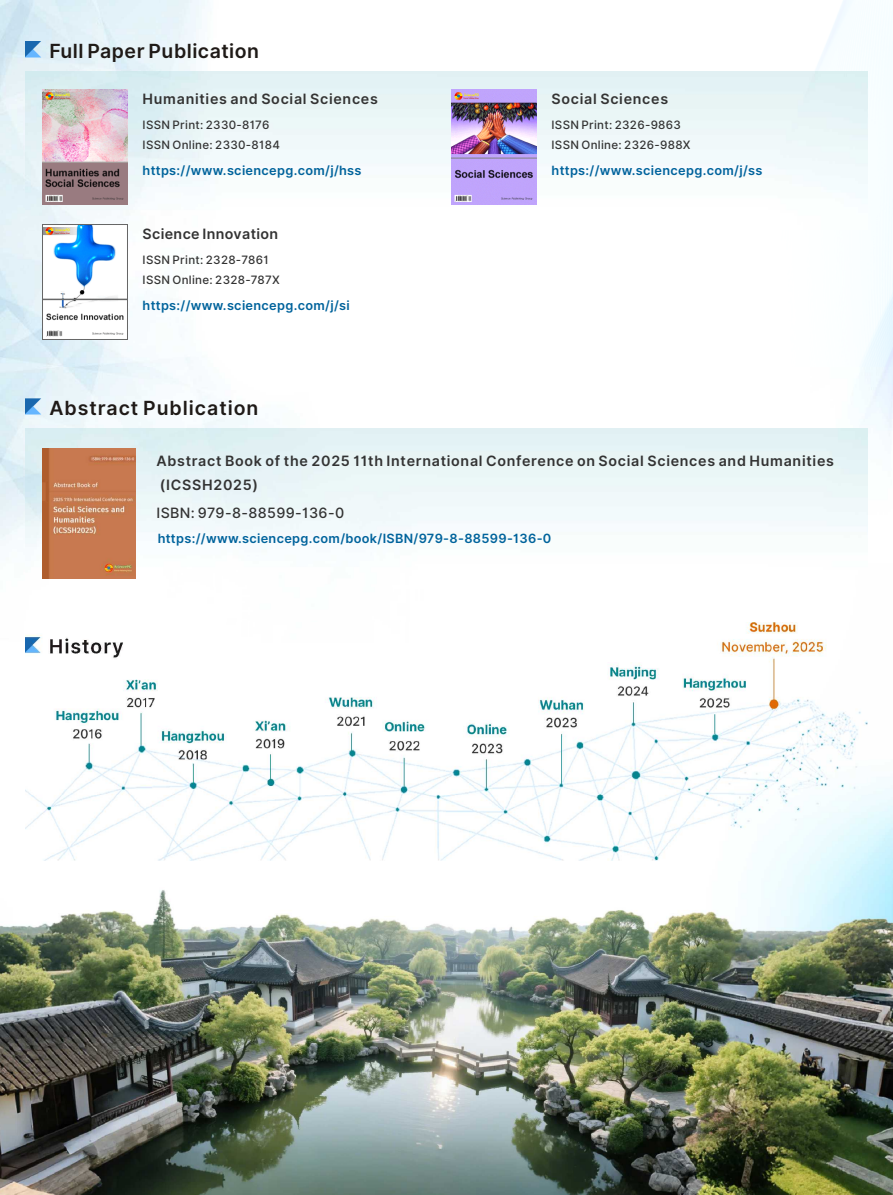
<style>
.page{position:relative;width:893px;height:1195px;background:#fff}
.page>*{position:absolute;margin:0;border:0;box-sizing:border-box;transform-origin:0 0}
.t1{font:19.5px "Inter";letter-spacing:.03em;color:#1f1a17}
.t2{font:19.5px "Inter";letter-spacing:.05em;color:#1f1a17}
.t3{font:14.25px/23.7px "Inter";letter-spacing:.05em;color:#333}
.t4{font:14.25px "Inter";letter-spacing:.025em;color:#333}
.t5{font:12.75px "Inter";letter-spacing:.025em;color:#00639c}
.t6{font:11.55px/20px "Inter";letter-spacing:.025em;color:#333}
</style>
<div class="page">
<img style="left:0;top:0;width:208px;height:368px">
<img style="left:0;top:368px;width:893px;height:445px">
<img style="left:26px;top:42px;width:15px;height:15px">
<img style="left:26px;top:71px;width:841px;height:158px">
<img style="left:26px;top:399px;width:15px;height:15px">
<img style="left:26px;top:428px;width:841px;height:158px">
<img style="left:42px;top:225px;width:85px;height:115px">
<img style="left:42px;top:90px;width:85px;height:115px">
<img style="left:451px;top:90px;width:85px;height:115px">
<img style="left:42px;top:448px;width:94px;height:131px">
<img style="left:0;top:813px;width:893px;height:382px">
<img style="left:26px;top:623px;width:841px;height:238px">
<h1 class="t1" style="left:49px;top:39px;width:211px">Full Paper Publication</h1>
<p class="t3" style="left:143px;top:87px;width:237px">Humanities and Social Sciences</p>
<p class="t6" style="left:143px;top:114px;width:139px">ISSN Print: 2330-8176<br>ISSN Online: 2330-8184</p>
<p class="t5" style="left:143px;top:162px;width:221px">https://www.sciencepg.com/j/hss</p>
<p class="t4" style="left:143px;top:226px;width:137px">Science Innovation</p>
<p class="t6" style="left:143px;top:249px;width:139px">ISSN Print: 2328-7861<br>ISSN Online: 2328-787X</p>
<p class="t5" style="left:143px;top:297px;width:209px">https://www.sciencepg.com/j/si</p>
<h1 class="t2" style="left:49px;top:396px;width:211px">Abstract Publication</h1>
<p class="t3" style="left:552px;top:87px;width:118px">Social Sciences</p>
<p class="t6" style="left:552px;top:114px;width:141px">ISSN Print: 2326-9863<br>ISSN Online: 2326-988X</p>
<p class="t5" style="left:552px;top:162px;width:212px">https://www.sciencepg.com/j/ss</p>
<p class="t3" style="left:156px;top:449px;width:679px">Abstract Book of the 2025 11th International Conference on Social Sciences and Humanities (ICSSH2025)</p>
<p class="t4" style="left:156px;top:504px;width:189px">ISBN: 979-8-88599-136-0</p>
<p class="t5" style="left:158px;top:531px;width:395px">https://www.sciencepg.com/book/ISBN/979-8-88599-136-0</p>
</div>
